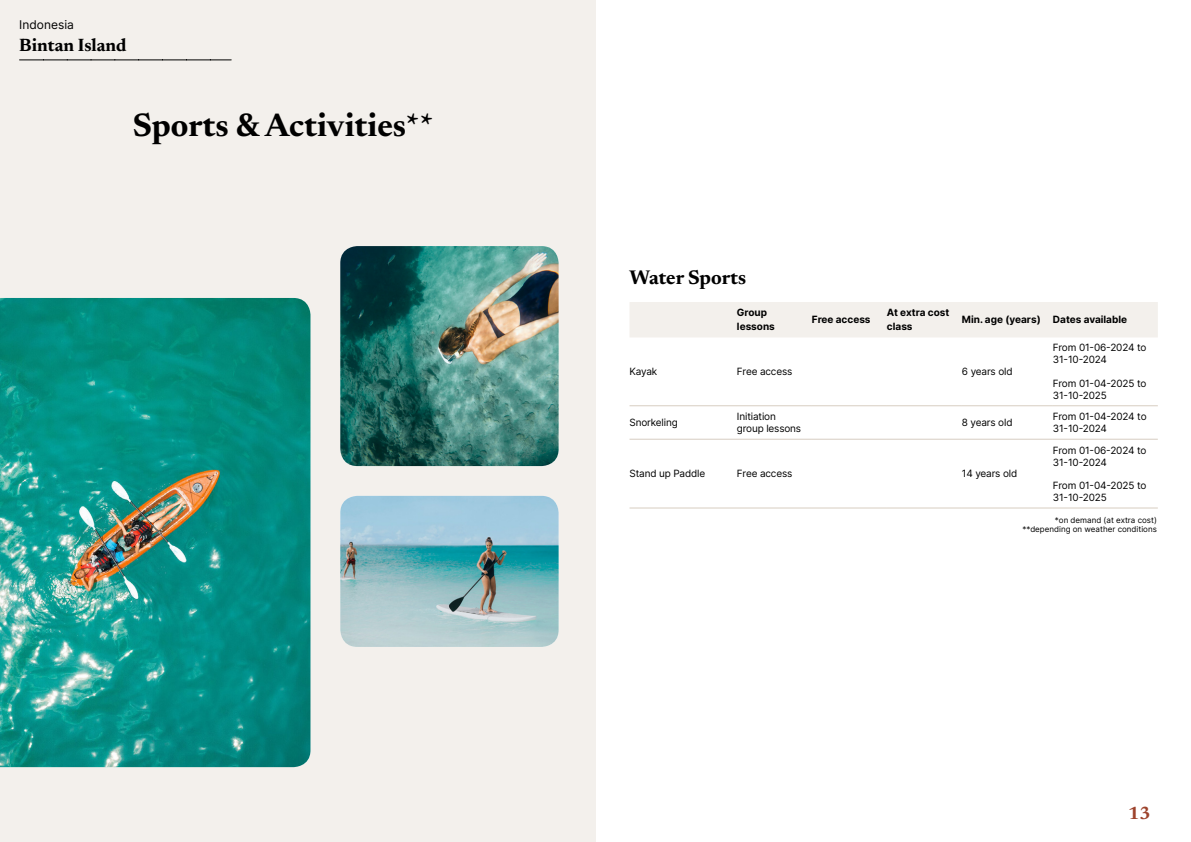
<style>
.page{position:relative;width:1191px;height:842px;background:#fff}
.page>*{position:absolute;margin:0;border:0;box-sizing:border-box;transform-origin:0 0}
.t1{font:700 33px "Newsreader 24 pt";color:#000}
.t2{font:700 20px "Newsreader 24 pt";color:#000}
.t3{font:700 18px "Newsreader 24 pt";color:#000}
.t4{font:700 18px "Newsreader 24 pt";color:#9d432c}
.t5{font:12px "Inter";color:#000}
.t6{font:10px/12px "Inter";letter-spacing:-.015em;color:#000}
.t7{font:700 10px/14px "Inter";color:#000}
.t8{font:8px/9.6px "Inter";color:#000;text-align:right}
</style>
<div class="page">
<div style="left:0;top:0;width:595px;height:842px;background:#f3f0ec"></div>
<img style="left:340px;top:246px;width:218px;height:220px">
<img style="left:0;top:298px;width:310px;height:469px">
<img style="left:340px;top:496px;width:218px;height:151px">
<svg style="left:20px;top:60px;width:211px;height:1px"></svg>
<div style="left:630px;top:302px;width:527px;height:35px;background:#f3f0ec"></div>
<hr style="left:629px;top:405px;width:108px;height:1px;background:#d7cdc1">
<hr style="left:737px;top:405px;width:75px;height:1px;background:#d7cdc1">
<hr style="left:812px;top:405px;width:75px;height:1px;background:#d7cdc1">
<hr style="left:887px;top:405px;width:75px;height:1px;background:#d7cdc1">
<hr style="left:962px;top:405px;width:91px;height:1px;background:#d7cdc1">
<hr style="left:1053px;top:405px;width:104px;height:1px;background:#d7cdc1">
<hr style="left:629px;top:439px;width:108px;height:1px;background:#d7cdc1">
<hr style="left:737px;top:439px;width:75px;height:1px;background:#d7cdc1">
<hr style="left:812px;top:439px;width:75px;height:1px;background:#d7cdc1">
<hr style="left:887px;top:439px;width:75px;height:1px;background:#d7cdc1">
<hr style="left:962px;top:439px;width:91px;height:1px;background:#d7cdc1">
<hr style="left:1053px;top:439px;width:104px;height:1px;background:#d7cdc1">
<hr style="left:629px;top:507px;width:108px;height:1px;background:#d7cdc1">
<hr style="left:737px;top:507px;width:75px;height:1px;background:#d7cdc1">
<hr style="left:812px;top:507px;width:75px;height:1px;background:#d7cdc1">
<hr style="left:887px;top:507px;width:75px;height:1px;background:#d7cdc1">
<hr style="left:962px;top:507px;width:91px;height:1px;background:#d7cdc1">
<hr style="left:1053px;top:507px;width:104px;height:1px;background:#d7cdc1">
<p class="t5" style="left:19px;top:15px;width:56px">Indonesia</p>
<h3 class="t3" style="left:19px;top:32px;width:109px">Bintan Island</h3>
<h1 class="t1" style="left:133px;top:101px;width:302px">Sports &amp; Activities**</h1>
<h2 class="t2" style="left:629px;top:263px;width:118px">Water Sports</h2>
<p class="t7" style="left:737px;top:305px;width:39px">Group lessons</p>
<p class="t7" style="left:812px;top:312px;width:60px">Free access</p>
<p class="t7" style="left:887px;top:305px;width:64px">At extra cost class</p>
<p class="t7" style="left:962px;top:312px;width:167px">Min. age (years) Dates available</p>
<p class="t6" style="left:629px;top:365px;width:29px">Kayak</p>
<p class="t6" style="left:737px;top:365px;width:57px">Free access</p>
<p class="t6" style="left:962px;top:365px;width:52px">6 years old</p>
<p class="t6" style="left:1053px;top:341px;width:95px">From 01-06-2024 to<br>31-10-2024</p>
<p class="t6" style="left:1053px;top:377px;width:95px">From 01-04-2025 to<br>31-10-2025</p>
<p class="t6" style="left:629px;top:416px;width:50px">Snorkeling</p>
<p class="t6" style="left:737px;top:410px;width:66px">Initiation group lessons</p>
<p class="t6" style="left:962px;top:416px;width:52px">8 years old</p>
<p class="t6" style="left:1053px;top:410px;width:95px">From 01-04-2024 to<br>31-10-2024</p>
<p class="t6" style="left:629px;top:467px;width:77px">Stand up Paddle</p>
<p class="t6" style="left:737px;top:467px;width:57px">Free access</p>
<p class="t6" style="left:962px;top:467px;width:57px">14 years old</p>
<p class="t6" style="left:1053px;top:444px;width:95px">From 01-06-2024 to<br>31-10-2024</p>
<p class="t6" style="left:1053px;top:479px;width:95px">From 01-04-2025 to<br>31-10-2025</p>
<p class="t8" style="left:1022px;top:515px;width:136px">*on demand (at extra cost) **depending on weather conditions</p>
<h3 class="t4" style="left:1128px;top:800px;width:24px">13</h3>
</div>
